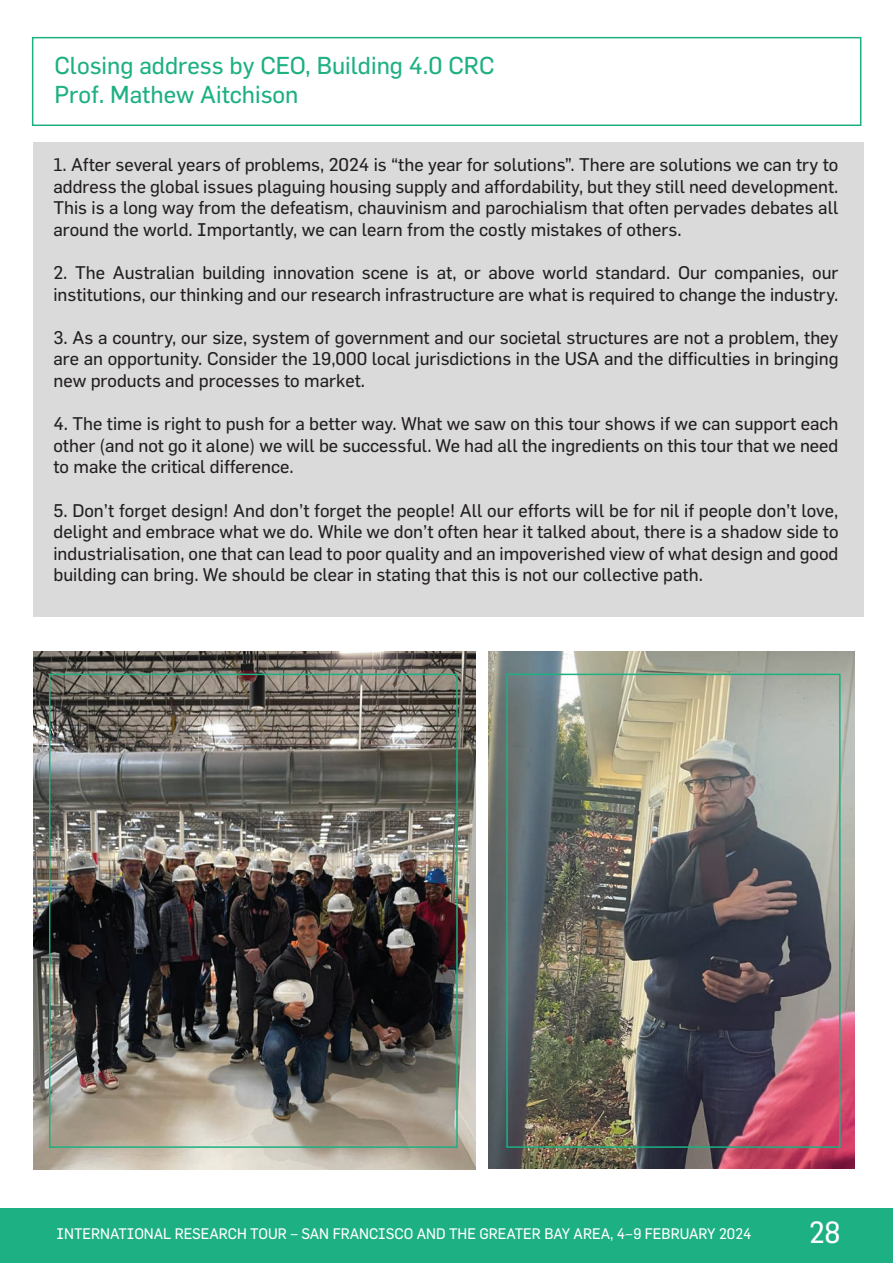
<style>
.page{position:relative;width:893px;height:1263px;background:#fff}
.page>*{position:absolute;margin:0;border:0;box-sizing:border-box;transform-origin:0 0}
.t1{font:30px "Flama Basic";color:#fff;scale:.95 1}
.t2{font:24px/28.8px "Flama Basic";color:#1db082}
.t3{font:18px/21.6px "Flama Basic";color:#231f20;text-align:justify}
.t4{font:15px "Flama Basic";color:#fff;scale:.95 1}
</style>
<div class="page">
<img style="left:34px;top:651px;width:442px;height:518px">
<div style="left:34px;top:142px;width:830px;height:474px;background:#dadada"></div>
<div style="left:32px;top:37px;width:829px;height:89px;border:2px solid #1db082"></div>
<div style="left:0;top:1208px;width:893px;height:55px;background:#1db082"></div>
<img style="left:488px;top:651px;width:367px;height:517px">
<div style="left:506px;top:674px;width:335px;height:474px;border:2px solid #1db082"></div>
<div style="left:49px;top:674px;width:409px;height:474px;border:2px solid #1db082"></div>
<h2 class="t2" style="left:54px;top:51px;width:442px">Closing address by CEO, Building 4.0 CRC<br>Prof. Mathew Aitchison</h2>
<p class="t3" style="left:53px;top:154px;width:786px">1. After several years of problems, 2024 is “the year for solutions”. There are solutions we can try to address the global issues plaguing housing supply and affordability, but they still need development.<br>This is a long way from the defeatism, chauvinism and parochialism that often pervades debates all around the world. Importantly, we can learn from the costly mistakes of others.</p>
<p class="t3" style="left:53px;top:262px;width:786px">2. The Australian building innovation scene is at, or above world standard. Our companies, our institutions, our thinking and our research infrastructure are what is required to change the industry.</p>
<p class="t3" style="left:53px;top:326px;width:786px">3. As a country, our size, system of government and our societal structures are not a problem, they are an opportunity. Consider the 19,000 local jurisdictions in the USA and the difficulties in bringing new products and processes to market.</p>
<p class="t3" style="left:53px;top:413px;width:786px">4. The time is right to push for a better way. What we saw on this tour shows if we can support each other (and not go it alone) we will be successful. We had all the ingredients on this tour that we need to make the critical difference.</p>
<p class="t3" style="left:53px;top:499px;width:787px">5. Don’t forget design! And don’t forget the people! All our efforts will be for nil if people don’t love, delight and embrace what we do. While we don’t often hear it talked about, there is a shadow side to industrialisation, one that can lead to poor quality and an impoverished view of what design and good building can bring. We should be clear in stating that this is not our collective path.</p>
<p class="t4" style="left:57px;top:1225px;width:733px">INTERNATIONAL RESEARCH TOUR – SAN FRANCISCO AND THE GREATER BAY AREA, 4–9 FEBRUARY 2024</p>
<h1 class="t1" style="left:809px;top:1215px;width:35px">28</h1>
</div>
